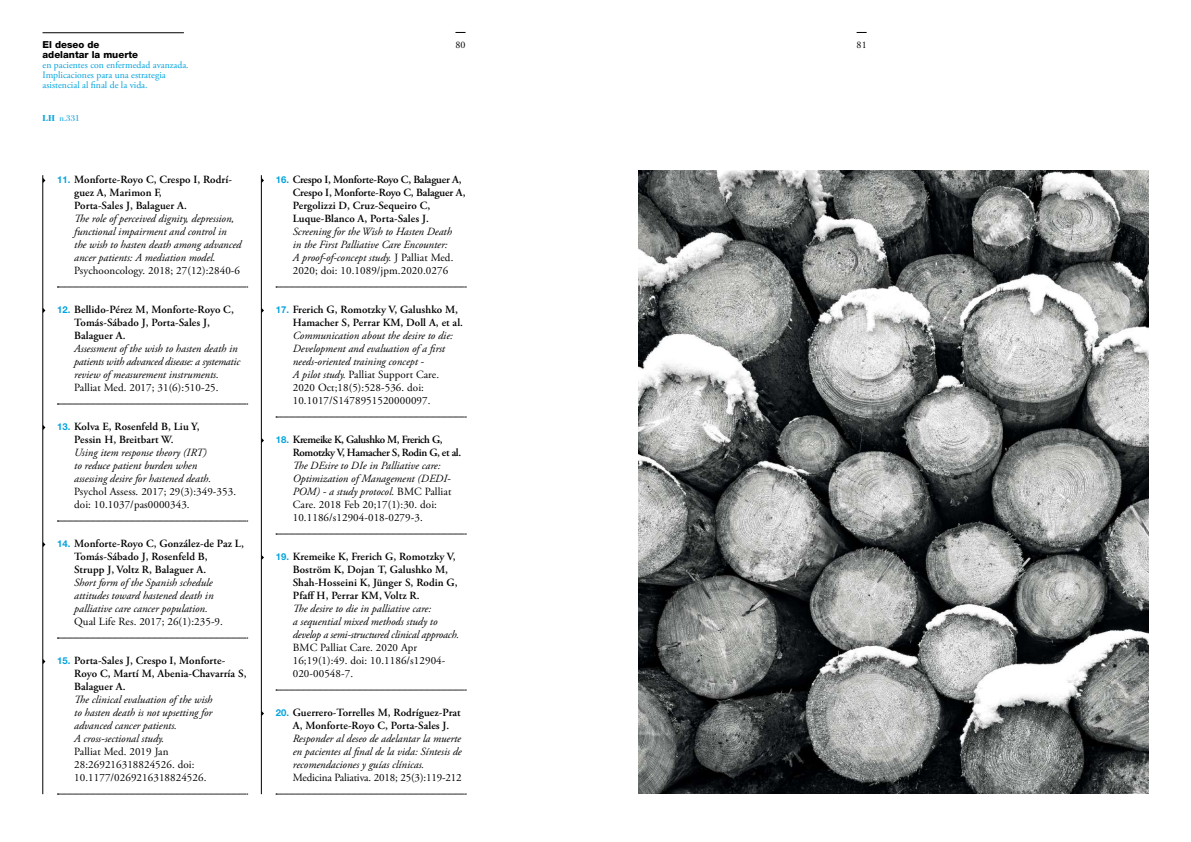
<style>
.page{position:relative;width:1191px;height:842px;background:#fff}
.page>*{position:absolute;margin:0;border:0;box-sizing:border-box;transform-origin:0 0}
.t1{font:italic 11px/13px "Adobe Garamond Pro";color:#000}
.t2{font:600 11px/13px "Adobe Garamond Pro";letter-spacing:.01em;color:#000}
.t3{font:11px/13px "Adobe Garamond Pro";letter-spacing:.01em;color:#000}
.t4{font:600 11px/13px "Adobe Garamond Pro";letter-spacing:-.01em;color:#000}
.t5{font:600 11px/13px "Adobe Garamond Pro";letter-spacing:-.03em;color:#000}
.t6{font:11px "Adobe Garamond Pro";letter-spacing:-.01em;color:#000}
.t7{font:10px "Adobe Garamond Pro";color:#000}
.t8{font:9.7px/10px "Adobe Garamond Pro";color:#00a3de}
.t9{font:800 9.7px/10px "Helvetica Neue LT Std";color:#000}
.t10{font:9px "Bodoni Std";color:#00a3de}
.s1{font-weight:700}
.s2{font-family:"Helvetica Neue LT Std";font-weight:700;font-size:9.5px;color:#00a3de}
.s3{font-style:normal}
</style>
<div class="page">
<hr style="left:43px;top:33px;width:141px;height:1px;background:#000">
<svg style="left:57px;top:287px;width:191px;height:1px"></svg>
<svg style="left:57px;top:404px;width:191px;height:1px"></svg>
<svg style="left:57px;top:521px;width:191px;height:1px"></svg>
<svg style="left:57px;top:638px;width:191px;height:1px"></svg>
<svg style="left:57px;top:794px;width:191px;height:1px"></svg>
<svg style="left:276px;top:287px;width:190px;height:1px"></svg>
<svg style="left:276px;top:417px;width:190px;height:1px"></svg>
<svg style="left:276px;top:534px;width:190px;height:1px"></svg>
<svg style="left:276px;top:690px;width:190px;height:1px"></svg>
<svg style="left:276px;top:794px;width:190px;height:1px"></svg>
<hr style="left:43px;top:175px;width:1px;height:619px;background:#000">
<hr style="left:261px;top:175px;width:1px;height:619px;background:#000">
<svg style="left:261px;top:178px;width:3px;height:5px"></svg>
<svg style="left:261px;top:308px;width:3px;height:5px"></svg>
<svg style="left:261px;top:438px;width:3px;height:5px"></svg>
<svg style="left:261px;top:555px;width:3px;height:5px"></svg>
<svg style="left:261px;top:711px;width:3px;height:5px"></svg>
<img style="left:638px;top:170px;width:510px;height:623px">
<p class="t9" style="left:43px;top:40px;width:97px">El deseo de adelantar la muerte</p>
<p class="t8" style="left:43px;top:60px;width:148px">en pacientes con enfermedad avanzada.<br>Implicaciones para una estrategia asistencial al final de la vida.</p>
<p class="t10" style="left:43px;top:113px;width:39px"><span class="s1">LH</span> n.331</p>
<p class="t2" style="left:74px;top:173px;width:159px;text-indent:-17px"><span class="s2">11.</span> Monforte-Royo C, Crespo I, Rodrí&shy;guez A, Marimon F,<br>Porta-Sales J, Balaguer A.</p>
<p class="t1" style="left:74px;top:212px;width:169px">The role of perceived dignity, depression, functional impairment and control in the wish to hasten death among advanced ancer patients: A mediation model.</p>
<p class="t3" style="left:74px;top:264px;width:167px">Psychooncology. 2018; 27(12):2840-6</p>
<p class="t2" style="left:74px;top:303px;width:161px;text-indent:-17px"><span class="s2">12.</span> Bellido-Pérez M, Monforte-Royo C,<br>Tomás-Sábado J, Porta-Sales J,<br>Balaguer A.</p>
<p class="t1" style="left:74px;top:342px;width:167px">Assessment of the wish to hasten death in patients with advanced disease: a systematic review of measurement instruments.</p>
<p class="t3" style="left:74px;top:381px;width:146px">Palliat Med. 2017; 31(6):510-25.</p>
<p class="t2" style="left:74px;top:420px;width:127px;text-indent:-17px"><span class="s2">13.</span> Kolva E, Rosenfeld B, Liu Y,<br>Pessin H, Breitbart W.</p>
<p class="t1" style="left:74px;top:446px;width:138px">Using item response theory (IRT) to reduce patient burden when assessing desire for hastened death.</p>
<p class="t3" style="left:74px;top:485px;width:163px">Psychol Assess. 2017; 29(3):349-353. doi: 10.1037/pas0000343.</p>
<p class="t2" style="left:74px;top:537px;width:171px;text-indent:-17px"><span class="s2">14.</span> Monforte-Royo C, González-de Paz L,<br>Tomás-Sábado J, Rosenfeld B,<br>Strupp J, Voltz R, Balaguer A.</p>
<p class="t1" style="left:74px;top:576px;width:141px;text-align:justify">Short form of the Spanish schedule attitudes toward hastened death in palliative care cancer population.</p>
<p class="t3" style="left:74px;top:615px;width:150px">Qual Life Res. 2017; 26(1):235-9.</p>
<p class="t2" style="left:74px;top:654px;width:174px;text-indent:-17px"><span class="s2">15.</span> Porta-Sales J, Crespo I, Monforte-<br>Royo C, Martí M, Abenia-Chavarría S,<br>Balaguer A.</p>
<p class="t1" style="left:74px;top:693px;width:140px">The clinical evaluation of the wish to hasten death is not upsetting for advanced cancer patients.<br>A cross-sectional study.</p>
<p class="t3" style="left:74px;top:745px;width:134px">Palliat Med. 2019 Jan<br>28:269216318824526. doi:<br>10.1177/0269216318824526.</p>
<p class="t7" style="left:455px;top:39px;width:12px">80</p>
<p class="t7" style="left:856px;top:39px;width:12px">81</p>
<p class="t4" style="left:293px;top:173px;width:174px;text-indent:-17px"><span class="s2">16.</span> Crespo I, Monforte-Royo C, Balaguer A, Crespo I, Monforte-Royo C, Balaguer A, Pergolizzi D, Cruz-Sequeiro C, Luque-Blanco A, Porta-Sales J.</p>
<p class="t1" style="left:293px;top:225px;width:162px">Screening for the Wish to Hasten Death in the First Palliative Care Encounter:<br>A proof-of-concept study. <span class="s3">J Palliat Med.<br>2020; doi: 10.1089/jpm.2020.0276</span></p>
<p class="t2" style="left:293px;top:303px;width:172px;text-indent:-17px"><span class="s2">17.</span> Frerich G, Romotzky V, Galushko M,<br>Hamacher S, Perrar KM, Doll A, et al.</p>
<p class="t1" style="left:293px;top:329px;width:162px">Communication about the desire to die:<br>Development and evaluation of a first needs-oriented training concept -<br>A pilot study. <span class="s3">Palliat Support Care.<br>2020 Oct;18(5):528-536. doi:<br>10.1017/S1478951520000097.</span></p>
<p class="t5" style="left:293px;top:433px;width:170px;text-indent:-17px"><span class="s2">18.</span> Kremeike K, Galushko M, Frerich G,<br>Romotzky V, Hamacher S, Rodin G, et al.</p>
<p class="t1" style="left:293px;top:459px;width:160px">The DEsire to DIe in Palliative care:<br>Optimization of Management (DEDI-POM) - a study protocol. <span class="s3">BMC Palliat Care. 2018 Feb 20;17(1):30. doi:<br>10.1186/s12904-018-0279-3.</span></p>
<p class="t2" style="left:293px;top:550px;width:166px;text-indent:-17px"><span class="s2">19.</span> Kremeike K, Frerich G, Romotzky V,<br>Boström K, Dojan T, Galushko M,<br>Shah-Hosseini K, Jünger S, Rodin G,<br>Pfaff H, Perrar KM, Voltz R.</p>
<p class="t1" style="left:293px;top:602px;width:168px">The desire to die in palliative care:<br>a sequential mixed methods study to develop a semi-structured clinical approach.</p>
<p class="t3" style="left:293px;top:641px;width:154px">BMC Palliat Care. 2020 Apr<br>16;19(1):49. doi: 10.1186/s12904-<br>020-00548-7.</p>
<p class="t2" style="left:276px;top:706px;width:186px;text-align:center"><span class="s2">20.</span> Guerrero-Torrelles M, Rodríguez-Prat<br>A, Monforte-Royo C, Porta-Sales J.</p>
<p class="t1" style="left:293px;top:732px;width:170px;text-align:justify">Responder al deseo de adelantar la muerte en pacientes al final de la vida: Síntesis de recomendaciones y guías clínicas.</p>
<p class="t6" style="left:293px;top:771px;width:170px">Medicina Paliativa. 2018; 25(3):119-212</p>
</div>
